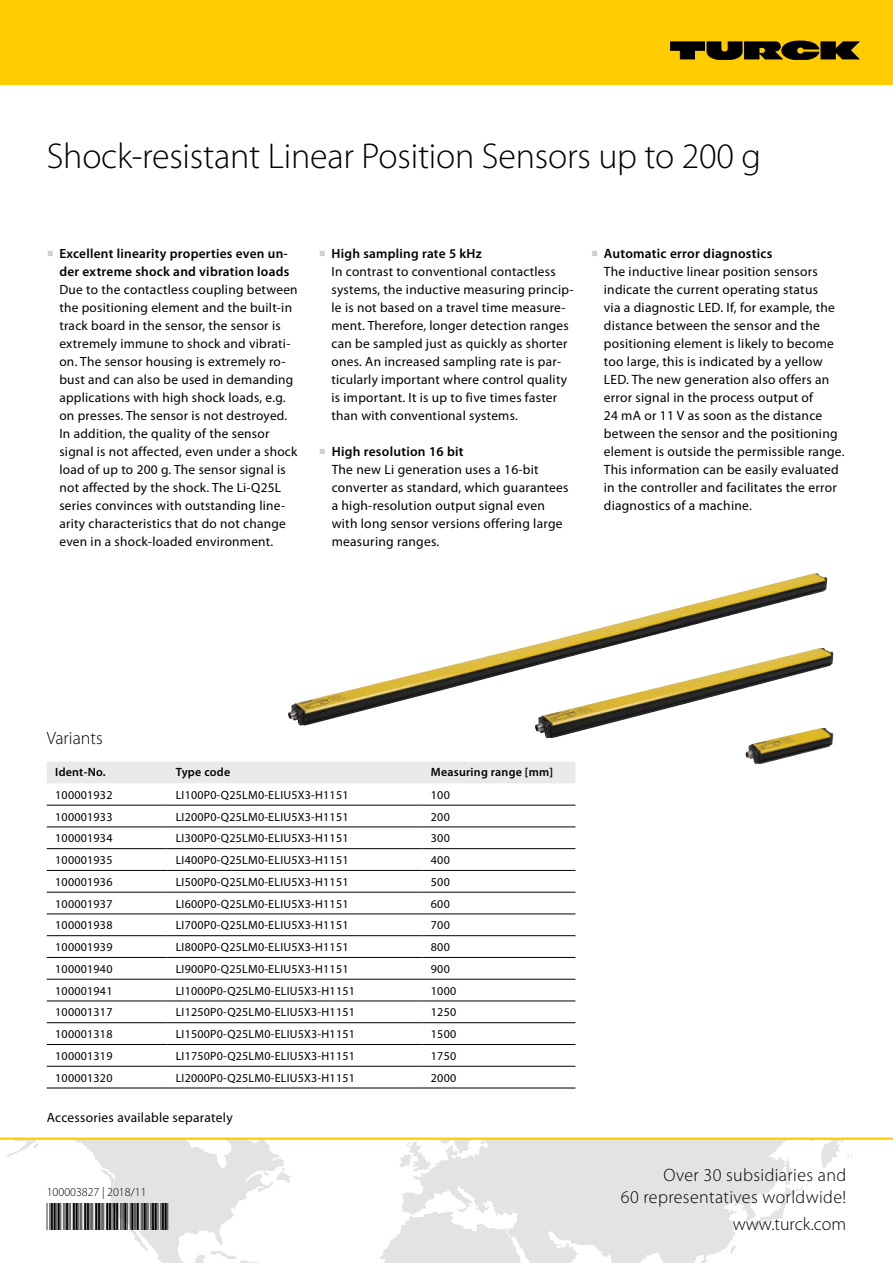
<style>
.page{position:relative;width:893px;height:1263px;background:#fff}
.page>*{position:absolute;margin:0;border:0;box-sizing:border-box;transform-origin:0 0}
.t1{font:300 36px "Myriad Pro";letter-spacing:-.005em;color:#000}
.t2{font:27px "Code 39 30";color:#000}
.t3{font:300 18px/22.5px "Myriad Pro";letter-spacing:.02em;color:#000;text-align:right}
.t4{font:300 18px "Myriad Pro";color:#000}
.t5{font:13.5px/18px "Myriad Pro";letter-spacing:.02em;color:#000}
.t6{font:13.35px/18px "Myriad Pro";letter-spacing:.02em;color:#000}
.t7{font:600 13.35px/18px "Myriad Pro";letter-spacing:.02em;color:#000;text-align:right}
.t8{font:12px "Myriad Pro";letter-spacing:.02em;color:#000}
.t9{font:600 12px "Myriad Pro";letter-spacing:.02em;color:#000}
.t10{font:300 12px "Myriad Pro";color:#000}
.s1{font-family:"Minion Pro";font-weight:400;font-size:18px;color:#d0d0d0}
.s2{font-family:"Minion Pro";font-size:18px;color:#d0d0d0}
.s3{font-weight:600}
</style>
<div class="page">
<svg style="left:7px;top:1140px;width:846px;height:123px;fill:#e3e3e4"></svg>
<div style="left:0;top:0;width:893px;height:85px;background:#fc0"></div>
<svg style="left:670px;top:41px;width:189px;height:19px"></svg>
<hr style="left:0;top:1137px;width:893px;height:3px;background:#fc0">
<img style="left:535px;top:650px;width:298px;height:88px">
<img style="left:288px;top:573px;width:538px;height:153px">
<img style="left:745px;top:728px;width:89px;height:36px">
<div style="left:47px;top:762px;width:528px;height:21px;background:#e9e9e9"></div>
<hr style="left:47px;top:1087px;width:120px;height:1px;background:#000">
<hr style="left:167px;top:1087px;width:255px;height:1px;background:#000">
<hr style="left:422px;top:1087px;width:153px;height:1px;background:#000">
<hr style="left:47px;top:1066px;width:120px;height:1px;background:#000">
<hr style="left:167px;top:1066px;width:255px;height:1px;background:#000">
<hr style="left:422px;top:1066px;width:153px;height:1px;background:#000">
<hr style="left:47px;top:805px;width:120px;height:1px;background:#000">
<hr style="left:167px;top:805px;width:255px;height:1px;background:#000">
<hr style="left:422px;top:805px;width:153px;height:1px;background:#000">
<hr style="left:47px;top:826px;width:120px;height:1px;background:#000">
<hr style="left:167px;top:826px;width:255px;height:1px;background:#000">
<hr style="left:422px;top:826px;width:153px;height:1px;background:#000">
<hr style="left:47px;top:848px;width:120px;height:1px;background:#000">
<hr style="left:167px;top:848px;width:255px;height:1px;background:#000">
<hr style="left:422px;top:848px;width:153px;height:1px;background:#000">
<hr style="left:47px;top:870px;width:120px;height:1px;background:#000">
<hr style="left:167px;top:870px;width:255px;height:1px;background:#000">
<hr style="left:422px;top:870px;width:153px;height:1px;background:#000">
<hr style="left:47px;top:892px;width:120px;height:1px;background:#000">
<hr style="left:167px;top:892px;width:255px;height:1px;background:#000">
<hr style="left:422px;top:892px;width:153px;height:1px;background:#000">
<hr style="left:47px;top:913px;width:120px;height:1px;background:#000">
<hr style="left:167px;top:913px;width:255px;height:1px;background:#000">
<hr style="left:422px;top:913px;width:153px;height:1px;background:#000">
<hr style="left:47px;top:935px;width:120px;height:1px;background:#000">
<hr style="left:167px;top:935px;width:255px;height:1px;background:#000">
<hr style="left:422px;top:935px;width:153px;height:1px;background:#000">
<hr style="left:47px;top:957px;width:120px;height:1px;background:#000">
<hr style="left:167px;top:957px;width:255px;height:1px;background:#000">
<hr style="left:422px;top:957px;width:153px;height:1px;background:#000">
<hr style="left:47px;top:979px;width:120px;height:1px;background:#000">
<hr style="left:167px;top:979px;width:255px;height:1px;background:#000">
<hr style="left:422px;top:979px;width:153px;height:1px;background:#000">
<hr style="left:47px;top:1000px;width:120px;height:1px;background:#000">
<hr style="left:167px;top:1000px;width:255px;height:1px;background:#000">
<hr style="left:422px;top:1000px;width:153px;height:1px;background:#000">
<hr style="left:47px;top:1022px;width:120px;height:1px;background:#000">
<hr style="left:167px;top:1022px;width:255px;height:1px;background:#000">
<hr style="left:422px;top:1022px;width:153px;height:1px;background:#000">
<hr style="left:47px;top:1044px;width:120px;height:1px;background:#000">
<hr style="left:167px;top:1044px;width:255px;height:1px;background:#000">
<hr style="left:422px;top:1044px;width:153px;height:1px;background:#000">
<h1 class="t1" style="left:47px;top:134px;width:716px">Shock-resistant Linear Position Sensors up to 200 g</h1>
<p class="t7" style="left:47px;top:244px;width:244px"><span class="s1">■</span> Excellent linearity properties even un&shy;der extreme shock and vibration loads</p>
<p class="t6" style="left:59px;top:280px;width:240px">Due to the contactless coupling between the positioning element and the built-in track board in the sensor, the sensor is extremely immune to shock and vibrati&shy;on. The sensor housing is extremely ro&shy;bust and can also be used in demanding applications with high shock loads, e.g. on presses. The sensor is not destroyed.<br>In addition, the quality of the sensor signal is not affected, even under a shock load of up to 200 g. The sensor signal is not affected by the shock. The Li-Q25L series convinces with outstanding line&shy;arity characteristics that do not change even in a shock-loaded environment.</p>
<p class="t6" style="left:332px;top:244px;width:244px;text-indent:-13px"><span class="s2">■</span> <span class="s3">High sampling rate 5 kHz<br></span>In contrast to conventional contactless systems, the inductive measuring princip&shy;le is not based on a travel time measure&shy;ment. Therefore, longer detection ranges can be sampled just as quickly as shorter ones. An increased sampling rate is par&shy;ticularly important where control quality is important. It is up to five times faster than with conventional systems.</p>
<p class="t5" style="left:332px;top:442px;width:238px;text-indent:-13px"><span class="s2">■</span> <span class="s3">High resolution 16 bit<br></span>The new Li generation uses a 16-bit converter as standard, which guarantees a high-resolution output signal even with long sensor versions offering large measuring ranges.</p>
<p class="t5" style="left:604px;top:244px;width:242px;text-indent:-13px"><span class="s2">■</span> <span class="s3">Automatic error diagnostics<br></span>The inductive linear position sensors indicate the current operating status<br>via a diagnostic LED. If, for example, the distance between the sensor and the positioning element is likely to become too large, this is indicated by a yellow LED. The new generation also offers an error signal in the process output of<br>24 mA or 11 V as soon as the distance between the sensor and the positioning element is outside the permissible range.<br>This information can be easily evaluated in the controller and facilitates the error diagnostics of a machine.</p>
<h3 class="t4" style="left:47px;top:727px;width:57px">Variants</h3>
<p class="t9" style="left:55px;top:764px;width:52px">Ident-No.</p>
<p class="t9" style="left:176px;top:764px;width:56px">Type code</p>
<p class="t9" style="left:431px;top:764px;width:124px">Measuring range [mm]</p>
<p class="t8" style="left:55px;top:787px;width:59px">100001932</p>
<p class="t8" style="left:176px;top:787px;width:174px">LI100P0-Q25LM0-ELIU5X3-H1151</p>
<p class="t8" style="left:431px;top:787px;width:20px">100</p>
<p class="t8" style="left:55px;top:809px;width:59px">100001933</p>
<p class="t8" style="left:176px;top:809px;width:174px">LI200P0-Q25LM0-ELIU5X3-H1151</p>
<p class="t8" style="left:431px;top:809px;width:20px">200</p>
<p class="t8" style="left:55px;top:831px;width:59px">100001934</p>
<p class="t8" style="left:176px;top:831px;width:174px">LI300P0-Q25LM0-ELIU5X3-H1151</p>
<p class="t8" style="left:431px;top:831px;width:20px">300</p>
<p class="t8" style="left:55px;top:852px;width:59px">100001935</p>
<p class="t8" style="left:176px;top:852px;width:174px">LI400P0-Q25LM0-ELIU5X3-H1151</p>
<p class="t8" style="left:431px;top:852px;width:20px">400</p>
<p class="t8" style="left:55px;top:874px;width:59px">100001936</p>
<p class="t8" style="left:176px;top:874px;width:174px">LI500P0-Q25LM0-ELIU5X3-H1151</p>
<p class="t8" style="left:431px;top:874px;width:20px">500</p>
<p class="t8" style="left:55px;top:896px;width:59px">100001937</p>
<p class="t8" style="left:176px;top:896px;width:174px">LI600P0-Q25LM0-ELIU5X3-H1151</p>
<p class="t8" style="left:431px;top:896px;width:20px">600</p>
<p class="t8" style="left:55px;top:918px;width:59px">100001938</p>
<p class="t8" style="left:176px;top:918px;width:174px">LI700P0-Q25LM0-ELIU5X3-H1151</p>
<p class="t8" style="left:431px;top:918px;width:20px">700</p>
<p class="t8" style="left:55px;top:940px;width:59px">100001939</p>
<p class="t8" style="left:176px;top:940px;width:174px">LI800P0-Q25LM0-ELIU5X3-H1151</p>
<p class="t8" style="left:431px;top:940px;width:20px">800</p>
<p class="t8" style="left:55px;top:961px;width:59px">100001940</p>
<p class="t8" style="left:176px;top:961px;width:174px">LI900P0-Q25LM0-ELIU5X3-H1151</p>
<p class="t8" style="left:431px;top:961px;width:20px">900</p>
<p class="t8" style="left:55px;top:983px;width:59px">100001941</p>
<p class="t8" style="left:176px;top:983px;width:181px">LI1000P0-Q25LM0-ELIU5X3-H1151</p>
<p class="t8" style="left:431px;top:983px;width:27px">1000</p>
<p class="t8" style="left:55px;top:1005px;width:59px">100001317</p>
<p class="t8" style="left:176px;top:1005px;width:181px">LI1250P0-Q25LM0-ELIU5X3-H1151</p>
<p class="t8" style="left:431px;top:1005px;width:27px">1250</p>
<p class="t8" style="left:55px;top:1027px;width:59px">100001318</p>
<p class="t8" style="left:176px;top:1027px;width:181px">LI1500P0-Q25LM0-ELIU5X3-H1151</p>
<p class="t8" style="left:431px;top:1027px;width:27px">1500</p>
<p class="t8" style="left:55px;top:1048px;width:59px">100001319</p>
<p class="t8" style="left:176px;top:1048px;width:181px">LI1750P0-Q25LM0-ELIU5X3-H1151</p>
<p class="t8" style="left:431px;top:1048px;width:27px">1750</p>
<p class="t8" style="left:55px;top:1070px;width:59px">100001320</p>
<p class="t8" style="left:176px;top:1070px;width:181px">LI2000P0-Q25LM0-ELIU5X3-H1151</p>
<p class="t8" style="left:431px;top:1070px;width:27px">2000</p>
<p class="t5" style="left:47px;top:1108px;width:187px">Accessories available separately</p>
<p class="t10" style="left:47px;top:1185px;width:101px">100003827 | 2018/11</p>
<h2 class="t2" style="left:47px;top:1204px;width:124px">*100003827*</h2>
<h3 class="t3" style="left:621px;top:1163px;width:227px">Over 30 subsidiaries and<br>60 representatives worldwide!</h3>
<h3 class="t4" style="left:733px;top:1213px;width:115px">www.turck.com</h3>
</div>
